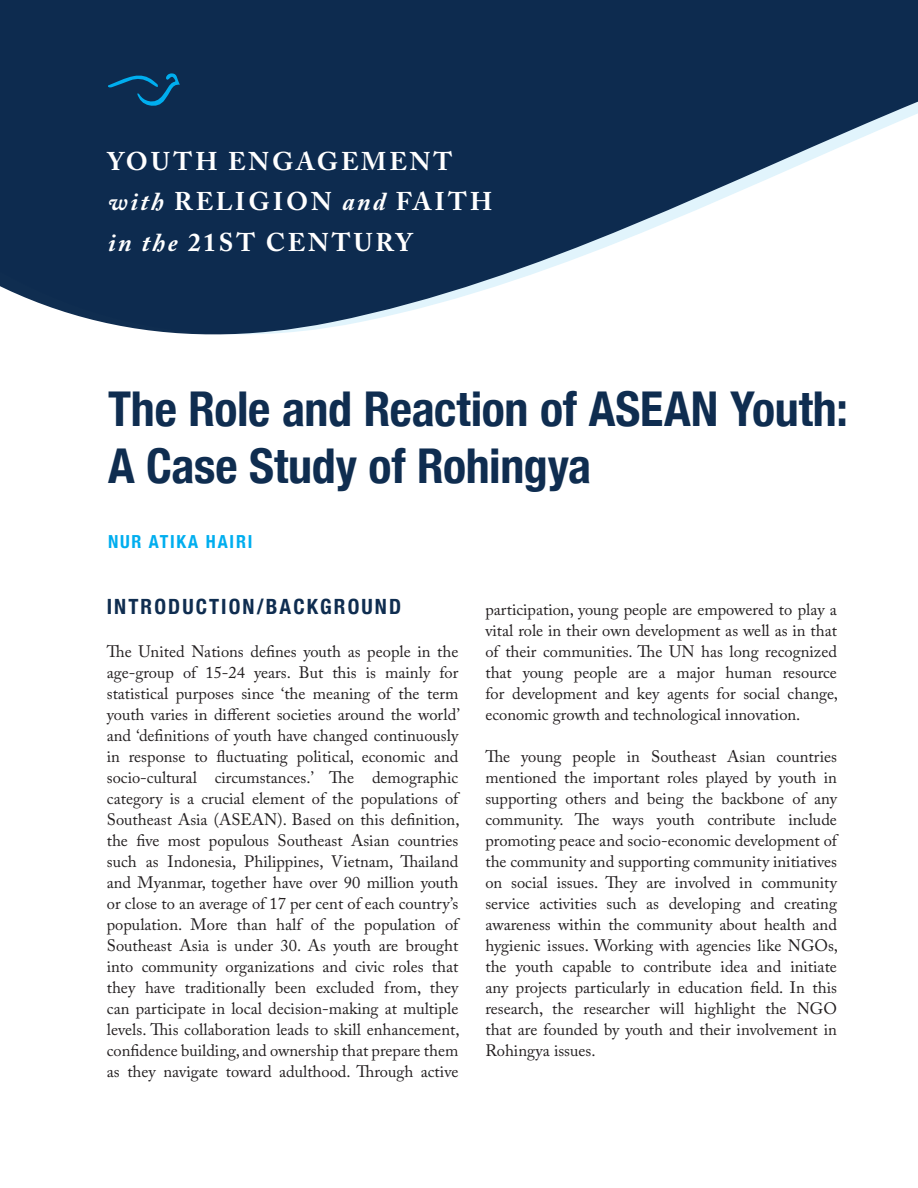
<style>
.page{position:relative;width:918px;height:1188px;background:#fff}
.page>*{position:absolute;margin:0;border:0;box-sizing:border-box;transform-origin:0 0}
.t1{font:700 condensed 48px/57px "Helvetica Neue";letter-spacing:-.005em;color:#0f2d50}
.B_Head{font:700 25.5px/40.5px "Adobe Caslon Pro";letter-spacing:.115em;color:#fff}
.A_Head{font:700 condensed 21px "Helvetica Neue";letter-spacing:.1em;color:#0f2d50}
.t2{font:700 condensed 18px "Helvetica Neue";letter-spacing:.1em;color:#00aeef}
.Body_Text{font:16.5px/21px "Adobe Caslon Pro";color:#231f20;text-align:justify}
.s1{font-style:italic}
</style>
<div class="page">
<svg style="left:0;top:0;width:918px;height:335px;fill:#0d2b4f"></svg>
<svg style="left:108px;top:73px;width:72px;height:34px;background:#0a426b"></svg>
<p class="B_Head" style="left:108px;top:141px;width:386px">YOUTH ENGAGEMENT <span class="s1">with</span> RELIGION <span class="s1">and</span> FAITH <span class="s1">in the</span> 21ST CENTURY</p>
<p class="t1" style="left:108px;top:377px;width:741px">The Role and Reaction of ASEAN Youth:<br>A Case Study of Rohingya</p>
<p class="t2" style="left:108px;top:527px;width:146px">NUR ATIKA HAIRI</p>
<p class="A_Head" style="left:107px;top:589px;width:296px">INTRODUCTION/BACKGROUND</p>
<p class="Body_Text" style="left:107px;top:641px;width:355px">The United Nations defines youth as people in the age-group of 15-24 years. But this is mainly for statistical purposes since ‘the meaning of the term youth varies in different societies around the world’ and ‘definitions of youth have changed continuously in response to fluctuating political, economic and socio-cultural circumstances.’ The demographic category is a crucial element of the populations of Southeast Asia (ASEAN). Based on this definition, the five most populous Southeast Asian countries such as Indonesia, Philippines, Vietnam, Thailand and Myanmar, together have over 90 million youth or close to an average of 17 per cent of each country’s population. More than half of the population of Southeast Asia is under 30. As youth are brought into community organizations and civic roles that they have traditionally been excluded from, they can participate in local decision-making at multiple levels. This collaboration leads to skill enhancement, confidence building, and ownership that prepare them as they navigate toward adulthood. Through active</p>
<p class="Body_Text" style="left:485px;top:599px;width:354px">participation, young people are empowered to play a vital role in their own development as well as in that of their communities. The UN has long recognized that young people are a major human resource for development and key agents for social change, economic growth and technological innovation.</p>
<p class="Body_Text" style="left:485px;top:746px;width:354px">The young people in Southeast Asian countries mentioned the important roles played by youth in supporting others and being the backbone of any community. The ways youth contribute include promoting peace and socio-economic development of the community and supporting community initiatives on social issues. They are involved in community service activities such as developing and creating awareness within the community about health and hygienic issues. Working with agencies like NGOs, the youth capable to contribute idea and initiate any projects particularly in education field. In this research, the researcher will highlight the NGO that are founded by youth and their involvement in Rohingya issues.</p>
</div>
